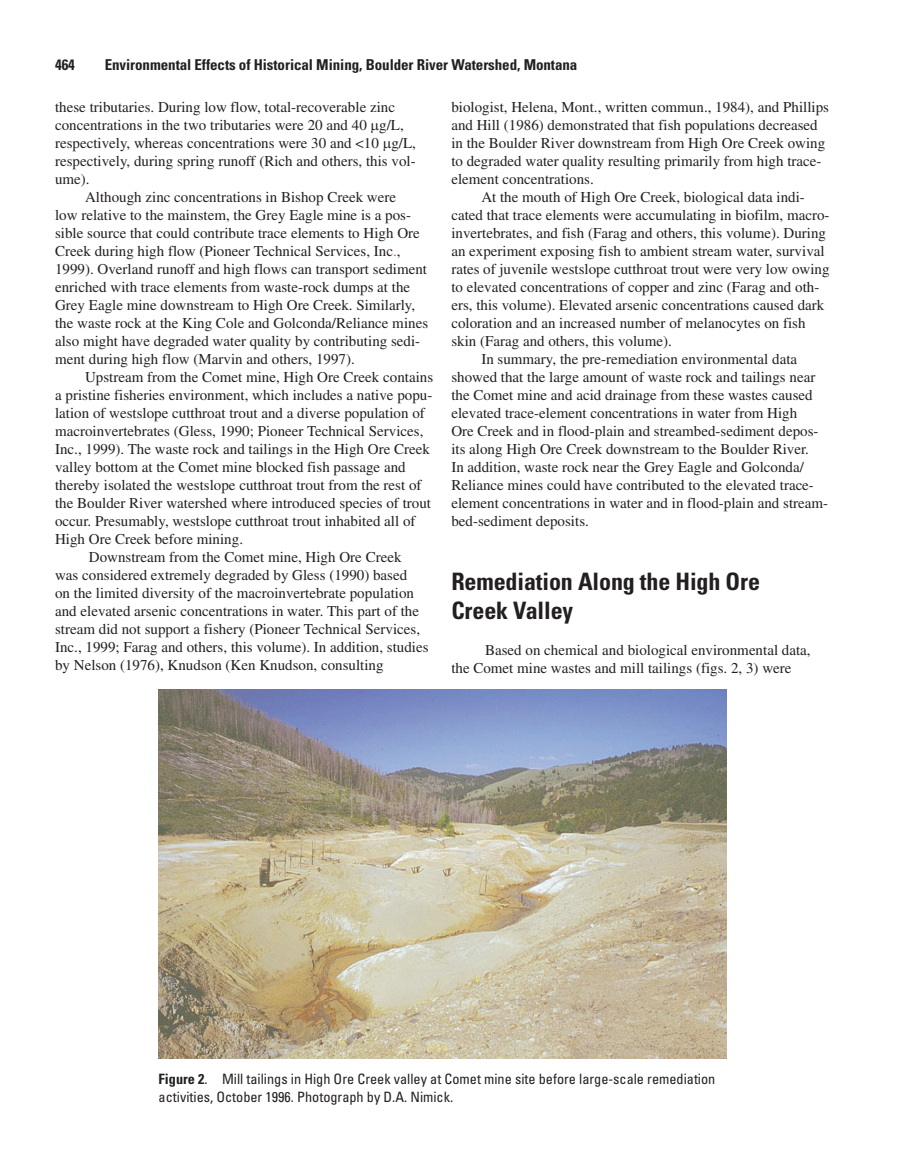
<style>
.page{position:relative;width:905px;height:1176px;background:#fff}
.page>*{position:absolute;margin:0;border:0;box-sizing:border-box;transform-origin:0 0}
.t1{font:700 condensed 24px/28.5px "Univers";letter-spacing:-.005em;color:#231f20}
.t2{font:15px/18px "Times";color:#231f20}
.t3{font:700 condensed 15px "Univers";letter-spacing:-.005em;color:#231f20}
.t4{font:condensed 14.25px/18px "Univers";color:#231f20}
.s1{color:#f04c27}
.s2{font-weight:700}
</style>
<div class="page">
<img style="left:159px;top:690px;width:567px;height:368px">
<p class="t3" style="left:55px;top:59px;width:21px">464</p>
<p class="t3" style="left:105px;top:59px;width:474px">Environmental Effects of Historical Mining, Boulder River Watershed, Montana</p>
<p class="t2" style="left:55px;top:99px;width:362px">these tributaries. During low flow, total-recoverable zinc concentrations in the two tributaries were 20 and 40 g/L, respectively, whereas concentrations were 30 and &lt;10 g/L, respectively, during spring runoff (Rich and others, this vol&shy;ume).</p>
<p class="t2" style="left:55px;top:189px;width:374px;text-indent:30px">Although zinc concentrations in Bishop Creek were<br>low relative to the mainstem, the Grey Eagle mine is a pos&shy;sible source that could contribute trace elements to High Ore Creek during high flow (Pioneer Technical Services, Inc<span class="s1">.</span>, 1999). Overland runoff and high flows can transport sediment enriched with trace elements from waste-rock dumps at the Grey Eagle mine downstream to High Ore Creek. Similarly, the waste rock at the King Cole and Golconda/Reliance mines also might have degraded water quality by contributing sedi&shy;ment during high flow (Marvin and others, 1997).</p>
<p class="t2" style="left:85px;top:369px;width:349px">Upstream from the Comet mine, High Ore Creek contains</p>
<p class="t2" style="left:55px;top:387px;width:379px">a pristine fisheries environment, which includes a native popu-</p>
<p class="t2" style="left:55px;top:405px;width:371px">lation of westslope cutthroat trout and a diverse population of</p>
<p class="t2" style="left:55px;top:423px;width:370px">macroinvertebrates (Gless, 1990; Pioneer Technical Services,</p>
<p class="t2" style="left:55px;top:441px;width:376px">Inc., 1999). The waste rock and tailings in the High Ore Creek</p>
<p class="t2" style="left:55px;top:459px;width:352px">valley bottom at the Comet mine blocked fish passage and</p>
<p class="t2" style="left:55px;top:477px;width:368px">thereby isolated the westslope cutthroat trout from the rest of</p>
<p class="t2" style="left:55px;top:495px;width:377px">the Boulder River watershed where introduced species of trout</p>
<p class="t2" style="left:55px;top:513px;width:362px">occur. Presumably, westslope cutthroat trout inhabited all of</p>
<p class="t2" style="left:55px;top:531px;width:189px">High Ore Creek before mining.</p>
<p class="t2" style="left:89px;top:549px;width:314px">Downstream from the Comet mine, High Ore Creek</p>
<p class="t2" style="left:55px;top:567px;width:353px">was considered extremely degraded by Gless (1990) based</p>
<p class="t2" style="left:55px;top:585px;width:360px">on the limited diversity of the macroinvertebrate population</p>
<p class="t2" style="left:55px;top:603px;width:365px">and elevated arsenic concentrations in water. This part of the</p>
<p class="t2" style="left:55px;top:621px;width:366px">stream did not support a fishery (Pioneer Technical Services,</p>
<p class="t2" style="left:55px;top:639px;width:375px">Inc., 1999; Farag and others, this volume). In addition, studies</p>
<p class="t2" style="left:55px;top:657px;width:330px">by Nelson (1976), Knudson (Ken Knudson, consulting</p>
<p class="t2" style="left:451px;top:99px;width:379px">biologist, Helena, Mont., written commun., 1984), and Phillips</p>
<p class="t2" style="left:451px;top:117px;width:368px">and Hill (1986) demonstrated that fish populations decreased</p>
<p class="t2" style="left:451px;top:135px;width:375px">in the Boulder River downstream from High Ore Creek owing</p>
<p class="t2" style="left:451px;top:153px;width:371px">to degraded water quality resulting primarily from high trace-</p>
<p class="t2" style="left:451px;top:171px;width:144px">element concentrations.</p>
<p class="t2" style="left:481px;top:189px;width:325px">At the mouth of High Ore Creek, biological data indi-</p>
<p class="t2" style="left:451px;top:207px;width:380px">cated that trace elements were accumulating in biofilm, macro-</p>
<p class="t2" style="left:451px;top:225px;width:376px">invertebrates, and fish (Farag and others, this volume). During</p>
<p class="t2" style="left:451px;top:243px;width:375px">an experiment exposing fish to ambient stream water, survival</p>
<p class="t2" style="left:451px;top:261px;width:380px">rates of juvenile westslope cutthroat trout were very low owing</p>
<p class="t2" style="left:451px;top:279px;width:369px">to elevated concentrations of copper and zinc (Farag and oth-</p>
<p class="t2" style="left:451px;top:297px;width:374px">ers, this volume). Elevated arsenic concentrations caused dark</p>
<p class="t2" style="left:451px;top:315px;width:356px">coloration and an increased number of melanocytes on fish</p>
<p class="t2" style="left:451px;top:333px;width:222px">skin (Farag and others, this volume).</p>
<p class="t2" style="left:481px;top:351px;width:317px">In summary, the pre-remediation environmental data</p>
<p class="t2" style="left:451px;top:369px;width:365px">showed that the large amount of waste rock and tailings near</p>
<p class="t2" style="left:451px;top:387px;width:363px">the Comet mine and acid drainage from these wastes caused</p>
<p class="t2" style="left:451px;top:405px;width:347px">elevated trace-element concentrations in water from High</p>
<p class="t2" style="left:451px;top:423px;width:369px">Ore Creek and in flood-plain and streambed-sediment depos-</p>
<p class="t2" style="left:451px;top:441px;width:359px">its along High Ore Creek downstream to the Boulder River.</p>
<p class="t2" style="left:451px;top:459px;width:354px">In addition, waste rock near the Grey Eagle and Golconda/</p>
<p class="t2" style="left:451px;top:477px;width:364px">Reliance mines could have contributed to the elevated trace-</p>
<p class="t2" style="left:451px;top:495px;width:378px">element concentrations in water and in flood-plain and stream-</p>
<p class="t2" style="left:451px;top:513px;width:139px">bed-sediment deposits.</p>
<h1 class="t1" style="left:451px;top:570px;width:310px">Remediation Along the High Ore<br>Creek Valley</h1>
<p class="t2" style="left:451px;top:642px;width:361px;text-indent:34px">Based on chemical and biological environmental data, the Comet mine wastes and mill tailings (figs. 2, 3) were</p>
<p class="t4" style="left:159px;top:1071px;width:558px"><span class="s2">Figure 2</span>. Mill tailings in High Ore Creek valley at Comet mine site before large-scale remediation activities, October 1996. Photograph by D.A. Nimick.</p>
</div>
